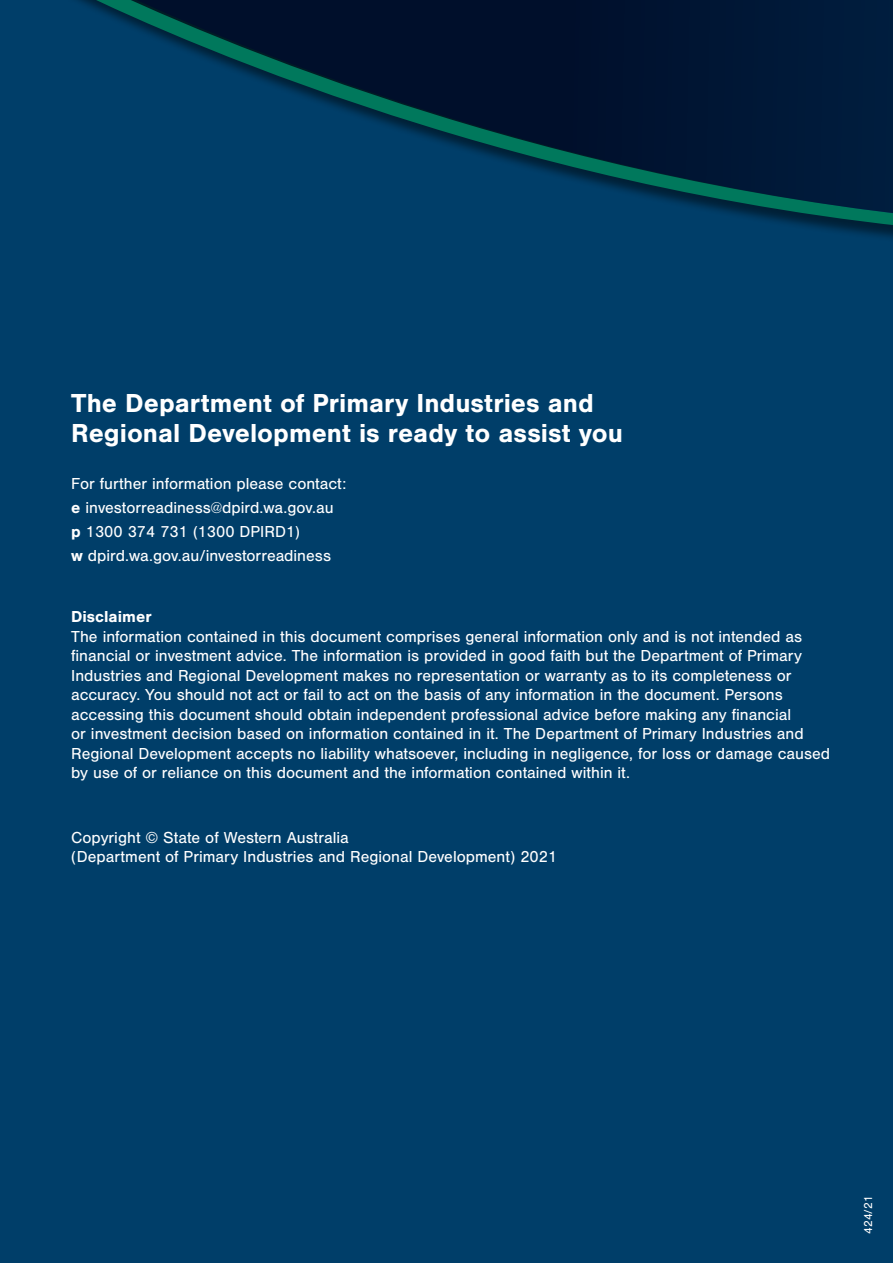
<style>
.page{position:relative;width:893px;height:1263px;background:#003e69}
.page>*{position:absolute;margin:0;border:0;box-sizing:border-box;transform-origin:0 0}
.t1{font:700 27px/30px "Nimbus San";color:#fff}
.t2{font:16.5px/19.5px "Nimbus San";color:#fff}
.t3{font:700 16.5px "Nimbus San";color:#fff}
.t4{font:12px "Nimbus San";color:#fff}
.s1{font-weight:700}
</style>
<div class="page">
<svg style="left:78px;top:0;width:815px;height:230px"></svg>
<h1 class="t1" style="left:71px;top:388px;width:553px">The Department of Primary Industries and<br>Regional Development is ready to assist you</h1>
<p class="t2" style="left:71px;top:471px;width:277px;line-height:24px">For further information please contact: <span class="s1">e</span> investorreadiness@dpird.wa.gov.au <span class="s1">p</span> 1300 374 731 (1300 DPIRD1)<br><span class="s1">w</span> dpird.wa.gov.au/investorreadiness</p>
<p class="t3" style="left:71px;top:607px;width:82px">Disclaimer</p>
<p class="t2" style="left:71px;top:627px;width:760px">The information contained in this document comprises general information only and is not intended as financial or investment advice. The information is provided in good faith but the Department of Primary Industries and Regional Development makes no representation or warranty as to its completeness or accuracy. You should not act or fail to act on the basis of any information in the document. Persons accessing this document should obtain independent professional advice before making any financial<br>or investment decision based on information contained in it. The Department of Primary Industries and Regional Development accepts no liability whatsoever, including in negligence, for loss or damage caused by use of or reliance on this document and the information contained within it.</p>
<p class="t2" style="left:71px;top:828px;width:488px">Copyright © State of Western Australia<br>(Department of Primary Industries and Regional Development) 2021</p>
<p class="t4" style="left:862px;top:1234px;width:40px;rotate:-90deg">424/21</p>
</div>
